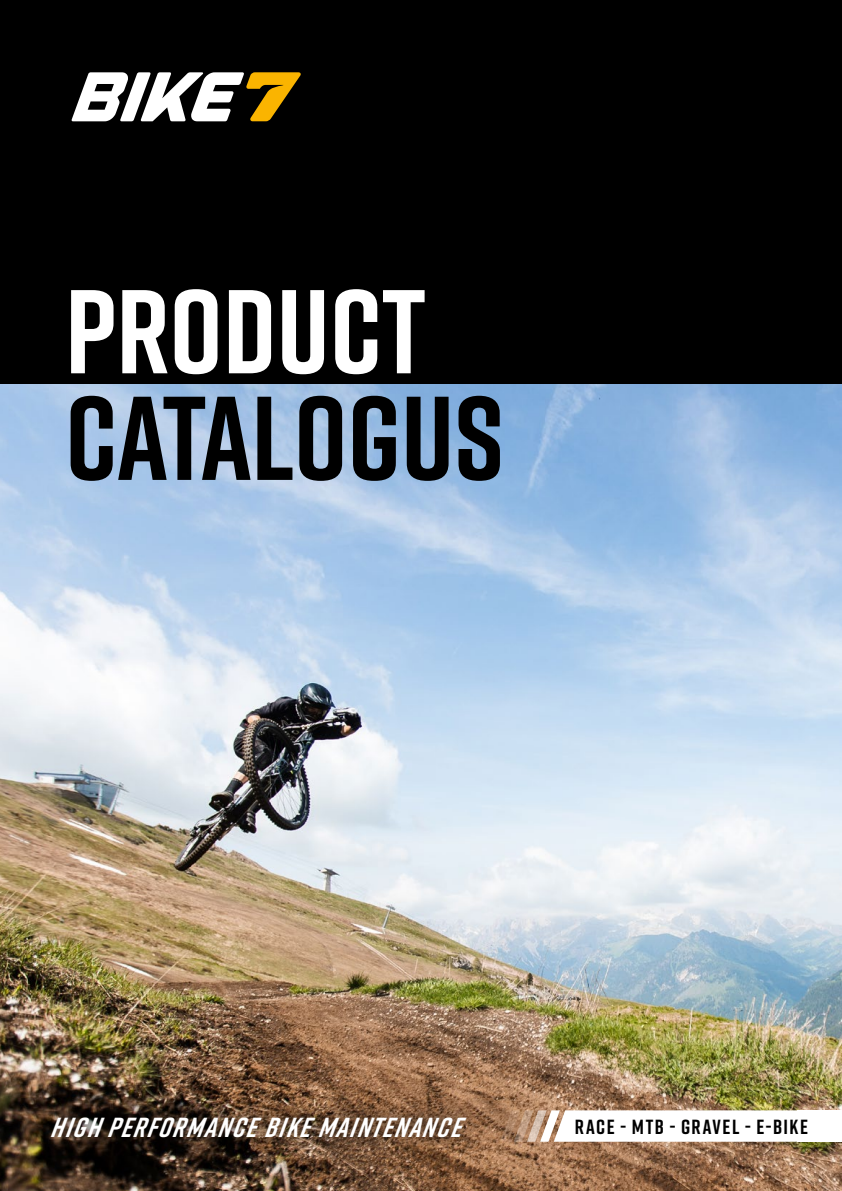
<style>
.page{position:relative;width:842px;height:1191px;background:#000}
.page>*{position:absolute;margin:0;border:0;box-sizing:border-box;transform-origin:0 0}
.t1{font:700 118.8px "Rift";color:#000}
.t2{font:700 118.8px "Rift";color:#fff}
.t3{font:italic 700 27.6px "Rift";color:#fff}
.t4{font:700 20.4px "Rift";letter-spacing:.075em;color:#000}
</style>
<div class="page">
<svg style="left:72px;top:72px;width:229px;height:49px"></svg>
<img style="left:0;top:384px;width:842px;height:807px">
<svg style="left:35px;top:1098px;width:448px;height:57px"></svg>
<div style="left:797px;top:1110px;width:45px;height:31px;background:#fff"></div>
<svg style="left:500px;top:1110px;width:297px;height:31px;background:#f0e9e4"></svg>
<h1 class="t2" style="left:65px;top:247px;width:362px">PRODUCT</h1>
<h1 class="t1" style="left:65px;top:353px;width:440px">CATALOGUS</h1>
<p class="t3" style="left:51px;top:1107px;width:420px">HIGH PERFORMANCE BIKE MAINTENANCE</p>
<p class="t4" style="left:575px;top:1112px;width:235px">RACE - MTB - GRAVEL - E-BIKE</p>
</div>
